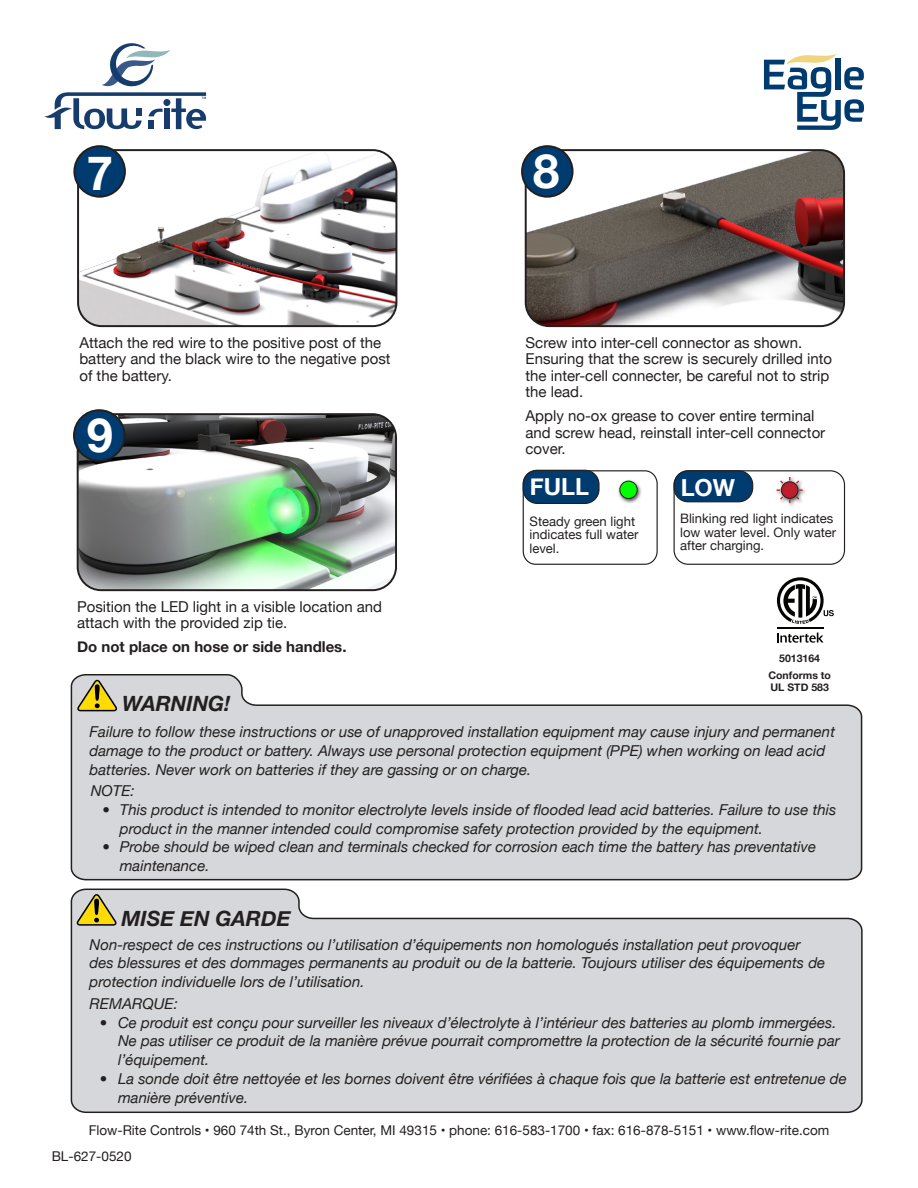
<style>
.page{position:relative;width:918px;height:1188px;background:#fff}
.page>*{position:absolute;margin:0;border:0;box-sizing:border-box;transform-origin:0 0}
.t1{font:700 47.1px "Helvetica Neue";color:#fff}
.t2{font:700 46.95px "Helvetica Neue";color:#fff}
.t3{font:700 23.55px "Helvetica Neue";color:#fff}
.t4{font:italic 700 21px "Helvetica Neue";color:#231f20}
.t5{font:italic 15px/18.8px "Helvetica Neue";color:#231f20}
.t6{font:15px/16.5px "Helvetica Neue";color:#231f20}
.t7{font:700 15px "Helvetica Neue";color:#231f20}
.t8{font:13.5px "Helvetica Neue";color:#231f20}
.t9{font:13.05px/13.5px "Helvetica Neue";color:#231f20}
.t10{font:700 10.5px/12px "Helvetica Neue";color:#231f20}
</style>
<div class="page">
<svg style="left:70px;top:674px;width:793px;height:207px"></svg>
<svg style="left:77px;top:680px;width:40px;height:31px"></svg>
<div style="left:523px;top:470px;width:135px;height:95px;border:1px solid #231f20;border-radius:13px"></div>
<div style="left:523px;top:470px;width:76px;height:33px;background:#003b70;border-radius:14px"></div>
<div style="left:523px;top:470px;width:77px;height:34px;border:1px solid #231f20;border-radius:14px"></div>
<div style="left:618px;top:479px;width:24px;height:25px;background:#231f20;opacity:.75"></div>
<div style="left:620px;top:481px;width:17px;height:17px;background:#0f0;border-radius:50%"></div>
<div style="left:619px;top:481px;width:19px;height:18px;border:1px solid #231f20;border-radius:50%"></div>
<div style="left:674px;top:470px;width:171px;height:95px;border:1px solid #231f20;border-radius:14px"></div>
<div style="left:674px;top:471px;width:79px;height:31px;background:#003b70;border-radius:14px"></div>
<div style="left:674px;top:470px;width:79px;height:32px;border:1px solid #231f20;border-radius:14px"></div>
<div style="left:775px;top:488px;width:10px;height:8px;background:#231f20;opacity:.75"></div>
<div style="left:797px;top:488px;width:10px;height:8px;background:#231f20;opacity:.75"></div>
<div style="left:787px;top:498px;width:8px;height:10px;background:#231f20;opacity:.75"></div>
<div style="left:787px;top:475px;width:8px;height:10px;background:#fafafa"></div>
<div style="left:794px;top:495px;width:10px;height:9px;background:#fefefe"></div>
<svg style="left:777px;top:477px;width:26px;height:26px"></svg>
<img style="left:78px;top:152px;width:318px;height:174px">
<div style="left:77px;top:149px;width:320px;height:178px;border:2px solid #231f20;border-radius:24px"></div>
<div style="left:74px;top:146px;width:51px;height:51px;background:#003b70;border-radius:50%"></div>
<div style="left:73px;top:145px;width:53px;height:53px;border:2px solid #231f20;border-radius:50%"></div>
<img style="left:526px;top:150px;width:317px;height:176px">
<div style="left:525px;top:149px;width:320px;height:178px;border:2px solid #231f20;border-radius:24px"></div>
<div style="left:522px;top:146px;width:51px;height:51px;background:#003b70;border-radius:50%"></div>
<div style="left:521px;top:145px;width:53px;height:53px;border:2px solid #231f20;border-radius:50%"></div>
<img style="left:78px;top:414px;width:317px;height:176px">
<div style="left:77px;top:413px;width:320px;height:178px;border:2px solid #231f20;border-radius:23px"></div>
<div style="left:74px;top:410px;width:51px;height:51px;background:#003b70;border-radius:50%"></div>
<div style="left:73px;top:409px;width:52px;height:53px;border:2px solid #231f20;border-radius:50%"></div>
<svg style="left:777px;top:633px;width:47px;height:10px"></svg>
<hr style="left:777px;top:628px;width:47px;height:1px;background:#040503">
<svg style="left:777px;top:577px;width:57px;height:47px"></svg>
<svg style="left:70px;top:888px;width:793px;height:225px"></svg>
<svg style="left:77px;top:894px;width:40px;height:32px"></svg>
<svg style="left:44px;top:43px;width:162px;height:86px"></svg>
<svg style="left:764px;top:54px;width:100px;height:76px"></svg>
<p class="t1" style="left:87px;top:136px;width:28px">7</p>
<p class="t1" style="left:533px;top:134px;width:28px">8</p>
<p class="t6" style="left:79px;top:335px;width:313px">Attach the red wire to the positive post of the battery and the black wire to the negative post of the battery.</p>
<p class="t2" style="left:87px;top:399px;width:28px">9</p>
<p class="t6" style="left:77px;top:599px;width:307px">Position the LED light in a visible location and attach with the provided zip tie.</p>
<p class="t7" style="left:77px;top:635px;width:271px">Do not place on hose or side handles.</p>
<p class="t4" style="left:122px;top:687px;width:110px">WARNING!</p>
<p class="t6" style="left:526px;top:335px;width:308px">Screw into inter-cell connector as shown.<br>Ensuring that the screw is securely drilled into the inter-cell connecter, be careful not to strip the lead.</p>
<p class="t6" style="left:526px;top:409px;width:301px">Apply no-ox grease to cover entire terminal and screw head, reinstall inter-cell connector cover.</p>
<p class="t3" style="left:530px;top:468px;width:61px">FULL</p>
<p class="t9" style="left:530px;top:515px;width:110px">Steady green light indicates full water level.</p>
<p class="t3" style="left:681px;top:469px;width:56px">LOW</p>
<p class="t9" style="left:680px;top:513px;width:158px">Blinking red light indicates low water level. Only water after charging.</p>
<p class="t10" style="left:779px;top:652px;width:42px">5013164</p>
<p class="t10" style="left:768px;top:669px;width:64px">Conforms to<br>UL STD 583</p>
<p class="t5" style="left:90px;top:723px;width:747px">Failure to follow these instructions or use of unapproved installation equipment may cause injury and permanent damage to the product or battery. Always use personal protection equipment (PPE) when working on lead acid batteries. Never work on batteries if they are gassing or on charge.</p>
<p class="t5" style="left:91px;top:782px;width:46px">NOTE:</p>
<p class="t5" style="left:120px;top:801px;width:718px;text-indent:-17px">• This product is intended to monitor electrolyte levels inside of flooded lead acid batteries. Failure to use this product in the manner intended could compromise safety protection provided by the equipment.</p>
<p class="t5" style="left:120px;top:838px;width:698px;text-indent:-17px">• Probe should be wiped clean and terminals checked for corrosion each time the battery has preventative maintenance.</p>
<p class="t4" style="left:122px;top:902px;width:171px">MISE EN GARDE</p>
<p class="t5" style="left:90px;top:936px;width:737px">Non-respect de ces instructions ou l’utilisation d’équipements non homologués installation peut provoquer des blessures et des dommages permanents au produit ou de la batterie. Toujours utiliser des équipements de protection individuelle lors de l’utilisation.</p>
<p class="t5" style="left:90px;top:995px;width:90px">REMARQUE:</p>
<p class="t5" style="left:118px;top:1014px;width:723px;text-indent:-18px">• Ce produit est conçu pour surveiller les niveaux d’électrolyte à l’intérieur des batteries au plomb immergées.<br>Ne pas utiliser ce produit de la manière prévue pourrait compromettre la protection de la sécurité fournie par l’équipement.</p>
<p class="t5" style="left:118px;top:1070px;width:730px;text-indent:-18px">• La sonde doit être nettoyée et les bornes doivent être vérifiées à chaque fois que la batterie est entretenue de manière préventive.</p>
<p class="t8" style="left:89px;top:1120px;width:742px">Flow-Rite Controls • 960 74th St., Byron Center, MI 49315 • phone: 616-583-1700 • fax: 616-878-5151 • www.flow-rite.com</p>
<p class="t8" style="left:52px;top:1146px;width:81px">BL-627-0520</p>
</div>
